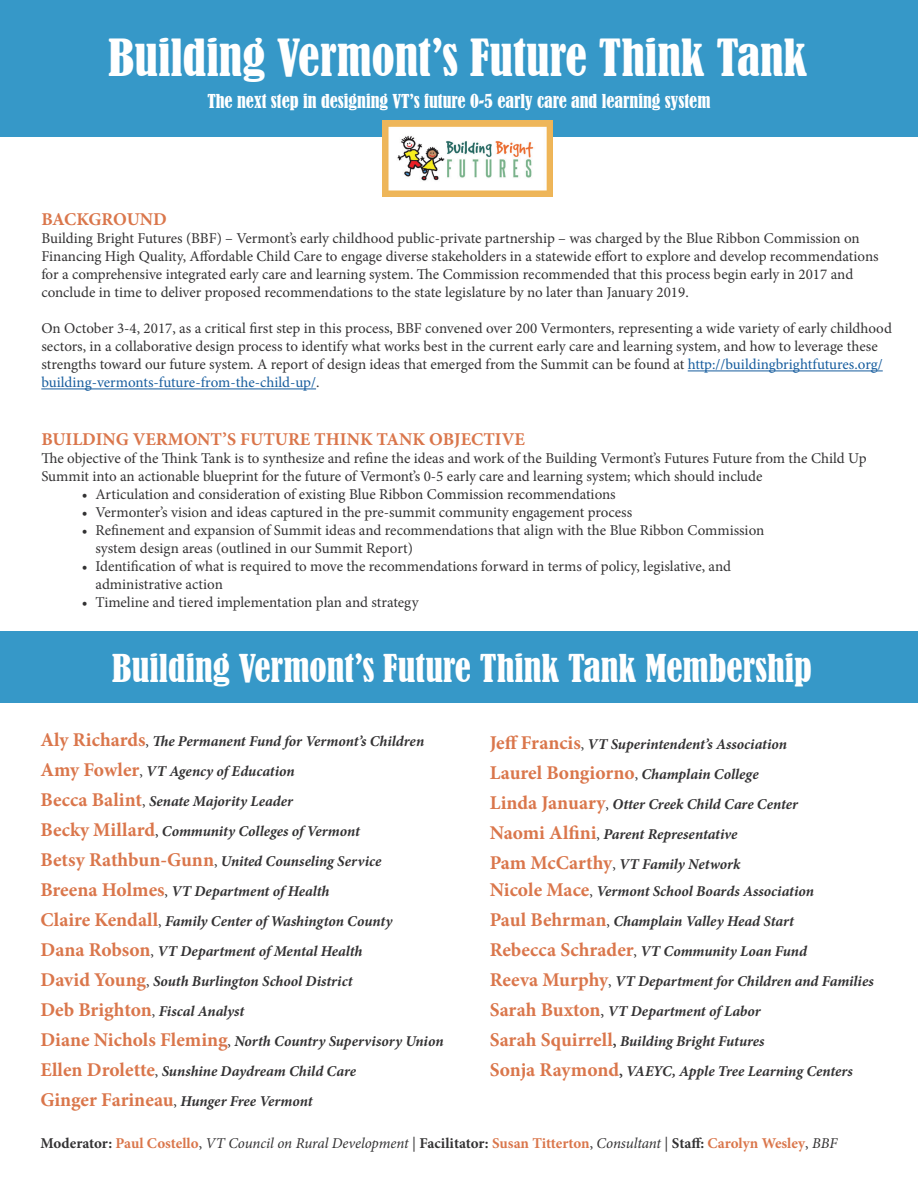
<style>
.page{position:relative;width:918px;height:1188px;background:#fff}
.page>*{position:absolute;margin:0;border:0;box-sizing:border-box;transform-origin:0 0}
.t1{font:condensed 48px "Bernard";color:#fff}
.t2{font:condensed 36px "Bernard";color:#fff}
.t3{font:condensed 18px "Bernard";color:#fff}
.t4{font:700 18px "Minion Pro";color:#da764b}
.t5{font:15px/18px "Minion Pro";color:#333233}
.t6{font:italic 700 15px/30px "Minion Pro";letter-spacing:-.005em;color:#333233}
.t7{font:italic 15px "Minion Pro";letter-spacing:-.01em;color:#333233}
.s1{color:#175d9e}
.s2{font-style:normal;font-size:19.5px;color:#da764b}
.s3{font-weight:400;font-style:normal}
.s4{font-weight:400;font-style:normal;color:#231f20}
.s5{font-weight:400;font-style:normal;font-size:16.5px}
.s6{font-style:normal}
.s7{font-weight:700;font-style:normal}
.s8{font-weight:700;font-style:normal;color:#da764b}
</style>
<div class="page">
<div style="left:0;top:0;width:918px;height:136px;background:#3698c8"></div>
<img style="left:382px;top:121px;width:171px;height:75px">
<hr style="left:688px;top:371px;width:195px;height:1px;background:#175d9e">
<hr style="left:41px;top:389px;width:275px;height:1px;background:#175d9e">
<div style="left:0;top:631px;width:917px;height:72px;background:#3698c8"></div>
<h1 class="t1" style="left:108px;top:30px;width:701px">Building Vermont’s Future Think Tank</h1>
<p class="t3" style="left:207px;top:90px;width:505px">The next step in designing VT’s future 0-5 early care and learning system</p>
<p class="t4" style="left:41px;top:207px;width:127px">BACKGROUND</p>
<p class="t5" style="left:41px;top:230px;width:839px">Building Bright Futures (BBF) – Vermont’s early childhood public-private partnership – was charged by the Blue Ribbon Commission on Financing High Quality, Affordable Child Care to engage diverse stakeholders in a statewide effort to explore and develop recommendations for a comprehensive integrated early care and learning system. The Commission recommended that this process begin early in 2017 and conclude in time to deliver proposed recommendations to the state legislature by no later than January 2019.</p>
<p class="t5" style="left:41px;top:320px;width:852px">On October 3-4, 2017, as a critical first step in this process, BBF convened over 200 Vermonters, representing a wide variety of early childhood sectors, in a collaborative design process to identify what works best in the current early care and learning system, and how to leverage these strengths toward our future system. A report of design ideas that emerged from the Summit can be found at <span class="s1">http://buildingbrightfutures.org/ building-vermonts-future-from-the-child-up/</span>.</p>
<p class="t4" style="left:41px;top:427px;width:485px">BUILDING VERMONT’S FUTURE THINK TANK OBJECTIVE</p>
<p class="t5" style="left:41px;top:449px;width:827px">The objective of the Think Tank is to synthesize and refine the ideas and work of the Building Vermont’s Futures Future from the Child Up<br>Summit into an actionable blueprint for the future of Vermont’s 0-5 early care and learning system; which should include</p>
<p class="t5" style="left:82px;top:485px;width:535px">• Articulation and consideration of existing Blue Ribbon Commission recommendations</p>
<p class="t5" style="left:82px;top:503px;width:552px">• Vermonter’s vision and ideas captured in the pre-summit community engagement process</p>
<p class="t5" style="left:95px;top:521px;width:670px;text-indent:-14px">• Refinement and expansion of Summit ideas and recommendations that align with the Blue Ribbon Commission system design areas (outlined in our Summit Report)</p>
<p class="t5" style="left:95px;top:557px;width:637px;text-indent:-14px">• Identification of what is required to move the recommendations forward in terms of policy, legislative, and administrative action</p>
<p class="t5" style="left:82px;top:593px;width:338px">• Timeline and tiered implementation plan and strategy</p>
<h2 class="t2" style="left:112px;top:647px;width:701px">Building Vermont’s Future Think Tank Membership</h2>
<p class="t6" style="left:40px;top:726px;width:405px"><span class="s2">Aly Richards</span><span class="s3">,</span> The Permanent Fund for Vermont’s Children <span class="s2">Amy Fowler</span><span class="s3">,</span> VT Agency of Education<br><span class="s2">Becca Balint</span><span class="s3">,</span> Senate Majority Leader<br><span class="s2">Becky Millard</span><span class="s4">,</span> Community Colleges of Vermont<br><span class="s2">Betsy Rathbun-Gunn</span><span class="s3">,</span> United Counseling Service<br><span class="s2">Breena Holmes</span><span class="s3">,</span> VT Department of Health<br><span class="s2">Claire Kendall</span><span class="s3">,</span> Family Center of Washington County<br><span class="s2">Dana Robson</span><span class="s3">,</span> VT Department of Mental Health<br><span class="s2">David Young</span><span class="s3">,</span> South Burlington School District<br><span class="s2">Deb Brighton</span><span class="s3">,</span> Fiscal Analyst<br><span class="s2">Diane Nichols Fleming</span><span class="s3">,</span> North Country Supervisory Union <span class="s2">Ellen Drolette</span><span class="s3">,</span> Sunshine Daydream Child Care<br><span class="s2">Ginger Farineau</span><span class="s3">,</span> Hunger Free Vermont</p>
<p class="t6" style="left:490px;top:729px;width:310px"><span class="s2">Jeff Francis</span><span class="s3">,</span> VT Superintendent’s Association <span class="s2">Laurel Bongiorno</span><span class="s3">,</span> Champlain College <span class="s2">Linda January</span><span class="s3">,</span> Otter Creek Child Care Center <span class="s2">Naomi Alfini</span><span class="s3">,</span> Parent Representative<br><span class="s2">Pam McCarthy</span><span class="s3">,</span> VT Family Network</p>
<p class="t6" style="left:490px;top:876px;width:386px"><span class="s2">Nicole Mace</span><span class="s3">,</span> Vermont School Boards Association<br><span class="s2">Paul Behrman</span><span class="s3">,</span> Champlain Valley Head Start<br><span class="s2">Rebecca Schrader</span><span class="s3">,</span> VT Community Loan Fund<br><span class="s2">Reeva Murphy</span><span class="s3">,</span> VT Department for Children and Families <span class="s2">Sarah Buxton</span><span class="s5">,</span> VT Department of Labor<br><span class="s2">Sarah Squirrell</span><span class="s6">,</span> Building Bright Futures<br><span class="s2">Sonja Raymond</span><span class="s6">,</span> VAEYC, Apple Tree Learning Centers</p>
<p class="t7" style="left:40px;top:1133px;width:798px"><span class="s7">Moderator:</span> <span class="s8">Paul Costello</span><span class="s6">,</span> VT Council on Rural Development <span class="s6">|</span> <span class="s7">Facilitator:</span> <span class="s8">Susan Titterton</span><span class="s6">,</span> Consultant <span class="s6">|</span> <span class="s7">Staff:</span> <span class="s8">Carolyn Wesley</span><span class="s6">,</span> BBF</p>
</div>
